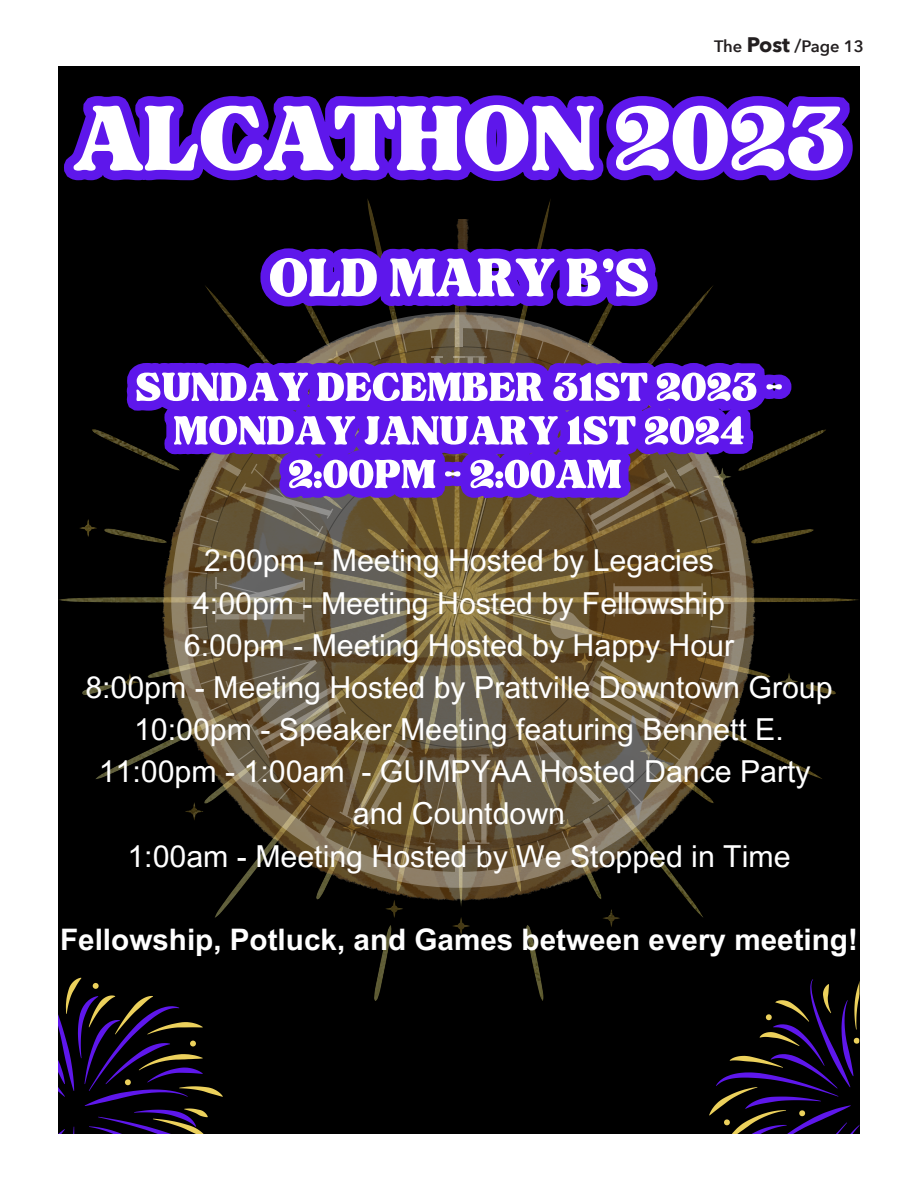
<style>
.page{position:relative;width:918px;height:1188px;background:#fff}
.page>*{position:absolute;margin:0;border:0;box-sizing:border-box;transform-origin:0 0}
.t1{font:126.9px "TAN Tangkiwood Display";color:#fff}
.t2{font:74.1px "TAN Tangkiwood Display";color:#fff}
.t3{font:55.65px/43.5px "TAN Tangkiwood Display";color:#fff;text-align:center}
.t4{font:30.3px/42.2px "Arial MT Pro";color:#fff;text-align:center}
.t5{font:700 29.7px "Arial MT Pro";color:#fff}
.t6{font:600 16.5px "Avenir Next";color:#231f20}
.s1{font-weight:700;font-size:21px}
.s2{font-size:18px}
</style>
<div class="page">
<div style="left:58px;top:66px;width:802px;height:1068px;background:#000"></div>
<svg style="left:58px;top:1001px;width:165px;height:133px"></svg>
<svg style="left:709px;top:1001px;width:151px;height:133px"></svg>
<img style="left:59px;top:199px;width:801px;height:802px">
<img style="left:163px;top:219px;width:592px;height:681px">
<svg style="left:171px;top:312px;width:576px;height:576px"></svg>
<svg style="left:192px;top:543px;width:19px;height:5px"></svg>
<svg style="left:188px;top:571px;width:19px;height:3px"></svg>
<svg style="left:188px;top:626px;width:19px;height:3px"></svg>
<svg style="left:430px;top:852px;width:3px;height:19px"></svg>
<svg style="left:485px;top:852px;width:3px;height:19px"></svg>
<svg style="left:511px;top:848px;width:5px;height:19px"></svg>
<svg style="left:186px;top:597px;width:20px;height:7px"></svg>
<svg style="left:456px;top:853px;width:7px;height:20px"></svg>
<svg style="left:730px;top:596px;width:2px;height:8px"></svg>
<svg style="left:199px;top:333px;width:63px;height:203px;background:#5a4b2f"></svg>
<svg style="left:215px;top:578px;width:90px;height:44px;background:#756d5c"></svg>
<svg style="left:424px;top:754px;width:66px;height:90px;background:#6b5c42"></svg>
<svg style="left:192px;top:652px;width:221px;height:215px;background:#5e4e33"></svg>
<svg style="left:533px;top:652px;width:193px;height:207px;background:#5d4e34"></svg>
<svg style="left:430px;top:329px;width:300px;height:310px;background:#6d5933"></svg>
<svg style="left:64px;top:95px;width:789px;height:86px;background:#5113cb"></svg>
<svg style="left:245px;top:232px;width:429px;height:114px"></svg>
<svg style="left:111px;top:346px;width:698px;height:82px"></svg>
<svg style="left:148px;top:368px;width:621px;height:103px;background:#5818d2"></svg>
<svg style="left:262px;top:433px;width:385px;height:134px;background:#643a85"></svg>
<p class="t6" style="left:714px;top:33px;width:151px">The <span class="s1">Post</span> <span class="s2">/</span>Page 13</p>
<p class="t1" style="left:73px;top:60px;width:774px">ALCATHON 2023</p>
<p class="t2" style="left:269px;top:232px;width:382px">OLDMARY B’S</p>
<p class="t3" style="left:135px;top:368px;width:649px">SUNDAY DECEMBER 31ST 2023 -<br>MONDAY JANUARY 1ST 2024<br>2:00PM- 2:00AM</p>
<p class="t4" style="left:85px;top:541px;width:749px">2:00pm - Meeting Hosted by Legacies<br>4:00pm - Meeting Hosted by Fellowship<br>6:00pm - Meeting Hosted by Happy Hour<br>8:00pm - Meeting Hosted by Prattville Downtown Group 10:00pm - Speaker Meeting featuring Bennett E.<br>11:00pm - 1:00am - GUMPYAA Hosted Dance Party and Countdown<br>1:00am - Meeting Hosted by We Stopped in Time</p>
<p class="t5" style="left:60px;top:922px;width:799px">Fellowship, Potluck, and Games between every meeting!</p>
</div>
